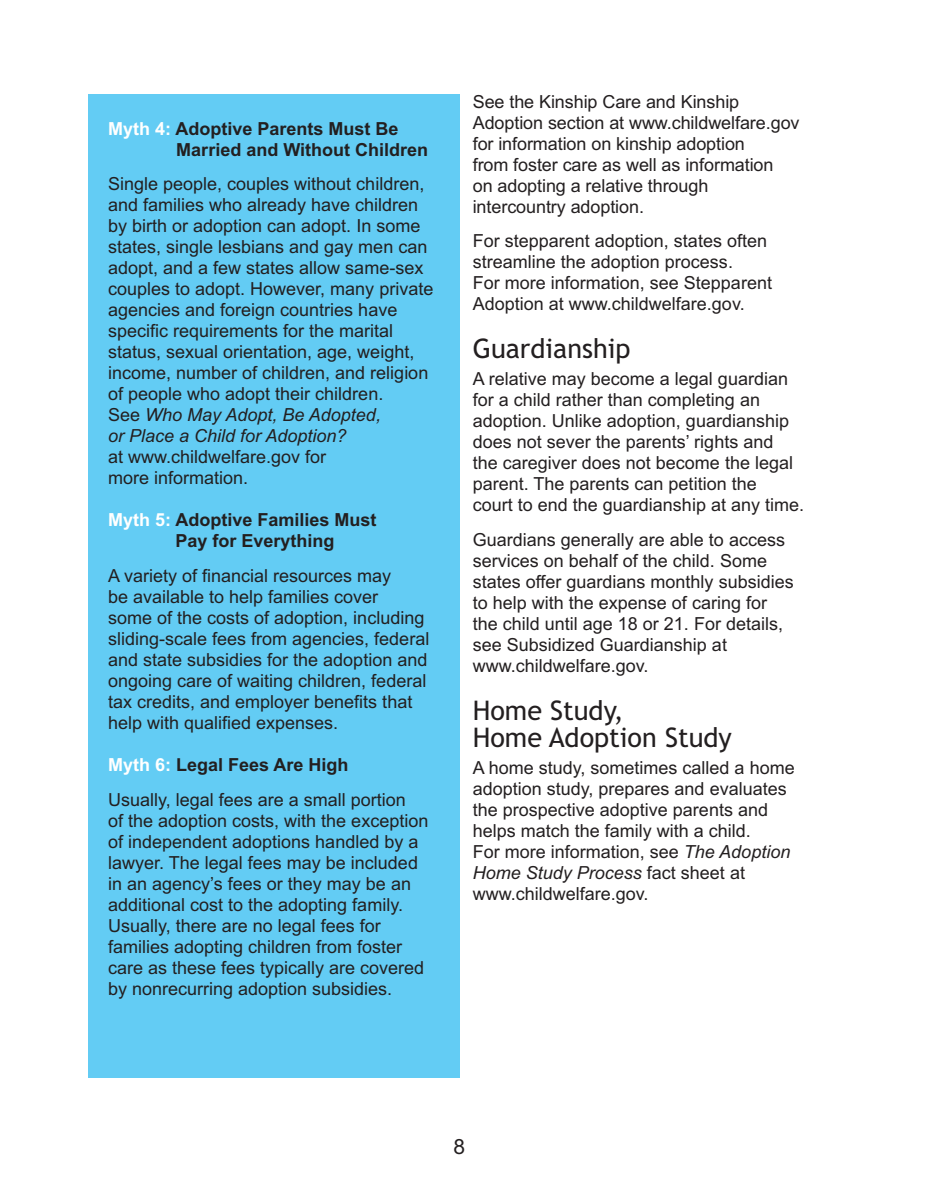
<style>
.page{position:relative;width:932px;height:1202px;background:#fff}
.page>*{position:absolute;margin:0;border:0;box-sizing:border-box;transform-origin:0 0}
.t1{font:27px/27px "Trebuchet MS";color:#231f20}
.t2{font:21px "Arial";color:#231f20}
.t3{font:18px/21px "Arial";color:#231f20}
.t4{font:700 18px/21px "Arial";color:#231f20}
.s1{color:#fff}
.s2{font-style:italic}
.s3{font-weight:700;color:#fff}
.s4{font-weight:700}
</style>
<div class="page">
<div style="left:88px;top:94px;width:371px;height:983px;background:#63ccf4"></div>
<p class="t4" style="left:176px;top:118px;width:253px;text-indent:-68px"><span class="s1">Myth 4:</span> Adoptive Parents Must Be<br>Married and Without Children</p>
<p class="t3" style="left:108px;top:173px;width:327px">Single people, couples without children, and families who already have children by birth or adoption can adopt. In some states, single lesbians and gay men can adopt, and a few states allow same-sex couples to adopt. However, many private agencies and foreign countries have specific requirements for the marital status, sexual orientation, age, weight, income, number of children, and religion of people who adopt their children.<br>See <span class="s2">Who May Adopt, Be Adopted,<br>or Place a Child for Adoption?</span></p>
<p class="t3" style="left:108px;top:446px;width:220px">at www.childwelfare.gov for more information.</p>
<p class="t4" style="left:175px;top:509px;width:203px;text-indent:-67px"><span class="s1">Myth 5:</span> Adoptive Families Must<br>Pay for Everything</p>
<p class="t3" style="left:108px;top:565px;width:323px">A variety of financial resources may<br>be available to help families cover<br>some of the costs of adoption, including sliding-scale fees from agencies, federal and state subsidies for the adoption and ongoing care of waiting children, federal tax credits, and employer benefits that help with qualified expenses.</p>
<p class="t3" style="left:108px;top:747px;width:299px;line-height:34.5px"><span class="s3">Myth 6:</span> <span class="s4">Legal Fees Are High<br></span>Usually, legal fees are a small portion</p>
<p class="t3" style="left:108px;top:810px;width:322px">of the adoption costs, with the exception of independent adoptions handled by a lawyer. The legal fees may be included in an agency’s fees or they may be an additional cost to the adopting family.<br>Usually, there are no legal fees for families adopting children from foster care as these fees typically are covered by nonrecurring adoption subsidies.</p>
<p class="t3" style="left:472px;top:91px;width:328px">See the Kinship Care and Kinship Adoption section at www.childwelfare.gov for information on kinship adoption<br>from foster care as well as information<br>on adopting a relative through intercountry adoption.</p>
<p class="t3" style="left:472px;top:230px;width:301px">For stepparent adoption, states often streamline the adoption process.<br>For more information, see Stepparent Adoption at www.childwelfare.gov.</p>
<h1 class="t1" style="left:472px;top:335px;width:159px">Guardianship</h1>
<p class="t3" style="left:472px;top:368px;width:333px">A relative may become a legal guardian for a child rather than completing an adoption. Unlike adoption, guardianship does not sever the parents’ rights and<br>the caregiver does not become the legal parent. The parents can petition the<br>court to end the guardianship at any time.</p>
<p class="t3" style="left:472px;top:529px;width:322px">Guardians generally are able to access services on behalf of the child. Some states offer guardians monthly subsidies to help with the expense of caring for the child until age 18 or 21. For details, see Subsidized Guardianship at www.childwelfare.gov.</p>
<h1 class="t1" style="left:472px;top:697px;width:260px">Home Study,<br>Home Adoption Study</h1>
<p class="t3" style="left:472px;top:757px;width:323px">A home study, sometimes called a home adoption study, prepares and evaluates the prospective adoptive parents and helps match the family with a child.<br>For more information, see <span class="s2">The Adoption Home Study Process</span> fact sheet at www.childwelfare.gov.</p>
<p class="t2" style="left:453px;top:1134px;width:13px">8</p>
</div>
